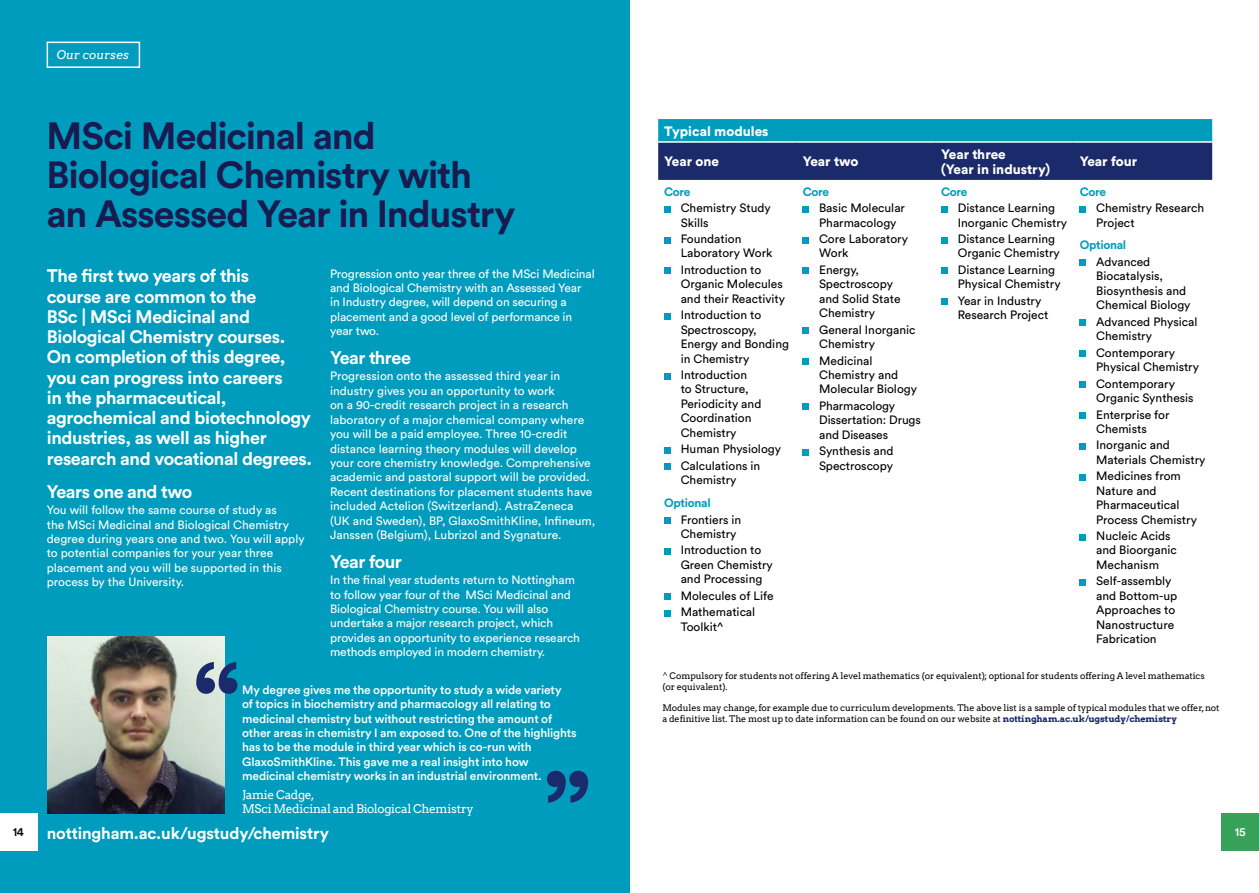
<style>
.page{position:relative;width:1259px;height:893px;background:#fff}
.page>*{position:absolute;margin:0;border:0;box-sizing:border-box;transform-origin:0 0}
.t1{font:700 37.5px/39px "Circular Pro";letter-spacing:-.03em;color:#191a50}
.t2{font:700 18px/20.2px "Circular Pro";letter-spacing:-.02em;color:#fff}
.t3{font:700 16.5px "Circular Pro";letter-spacing:-.01em;color:#fff}
.t4{font:900 13.5px/15px "Circular Pro";color:#fff}
.t5{font:12px/14.4px "Circular Pro";color:#fff}
.t6{font:12px/14.4px "Circular Pro";color:#000}
.t7{font:500 12px/14.4px "Circular Pro";letter-spacing:-.01em;color:#fff}
.t8{font:12px/14.4px "Arvo";letter-spacing:-.02em;color:#fff}
.t9{font:700 12px "Circular Pro";letter-spacing:-.025em;color:#009cbd}
.t10{font:italic 12px "Arvo";color:#fff}
.t11{font:500 12px "Circular Pro";color:#000}
.t12{font:9px/10.5px "Arvo";letter-spacing:-.01em;color:#000}
.s1{font-weight:700;color:#1b2a6b}
</style>
<div class="page">
<div style="left:0;top:0;width:629px;height:893px;background:#009cbd"></div>
<div style="left:0;top:813px;width:37px;height:37px;background:#fff"></div>
<div style="left:1221px;top:813px;width:38px;height:37px;background:#38a159"></div>
<svg style="left:658px;top:119px;width:554px;height:61px;background:#115589"></svg>
<hr style="left:658px;top:141px;width:138px;height:2px;background:#fff">
<hr style="left:796px;top:141px;width:139px;height:2px;background:#fff">
<hr style="left:935px;top:141px;width:138px;height:2px;background:#fff">
<hr style="left:1073px;top:141px;width:139px;height:2px;background:#fff">
<svg style="left:664px;top:206px;width:6px;height:6px"></svg>
<svg style="left:664px;top:237px;width:6px;height:6px"></svg>
<svg style="left:664px;top:268px;width:6px;height:6px"></svg>
<svg style="left:664px;top:313px;width:6px;height:6px"></svg>
<svg style="left:664px;top:373px;width:6px;height:6px"></svg>
<svg style="left:664px;top:447px;width:6px;height:6px"></svg>
<svg style="left:664px;top:464px;width:6px;height:6px"></svg>
<div style="left:664px;top:517px;width:6px;height:7px;background:#009cbd"></div>
<svg style="left:664px;top:548px;width:6px;height:6px"></svg>
<svg style="left:664px;top:594px;width:6px;height:6px"></svg>
<svg style="left:664px;top:610px;width:6px;height:6px"></svg>
<div style="left:802px;top:206px;width:7px;height:6px;background:#009cbd"></div>
<div style="left:802px;top:237px;width:7px;height:6px;background:#009cbd"></div>
<div style="left:802px;top:268px;width:7px;height:6px;background:#009cbd"></div>
<div style="left:802px;top:328px;width:7px;height:6px;background:#009cbd"></div>
<div style="left:802px;top:359px;width:7px;height:6px;background:#009cbd"></div>
<div style="left:802px;top:404px;width:7px;height:6px;background:#009cbd"></div>
<div style="left:802px;top:449px;width:7px;height:6px;background:#009cbd"></div>
<svg style="left:941px;top:206px;width:6px;height:6px"></svg>
<svg style="left:941px;top:237px;width:6px;height:6px"></svg>
<svg style="left:941px;top:268px;width:6px;height:6px"></svg>
<svg style="left:941px;top:299px;width:6px;height:6px"></svg>
<svg style="left:1079px;top:206px;width:6px;height:6px"></svg>
<svg style="left:1079px;top:260px;width:6px;height:6px"></svg>
<svg style="left:1079px;top:320px;width:6px;height:6px"></svg>
<svg style="left:1079px;top:351px;width:6px;height:6px"></svg>
<div style="left:1079px;top:381px;width:6px;height:7px;background:#009cbd"></div>
<svg style="left:1079px;top:412px;width:6px;height:6px"></svg>
<svg style="left:1079px;top:443px;width:6px;height:6px"></svg>
<svg style="left:1079px;top:474px;width:6px;height:6px"></svg>
<svg style="left:1079px;top:534px;width:6px;height:6px"></svg>
<svg style="left:1079px;top:579px;width:6px;height:6px"></svg>
<img style="left:48px;top:636px;width:177px;height:177px">
<svg style="left:196px;top:662px;width:41px;height:32px"></svg>
<svg style="left:547px;top:771px;width:41px;height:32px"></svg>
<div style="left:47px;top:42px;width:93px;height:26px;border:2px solid #fff"></div>
<p class="t10" style="left:57px;top:47px;width:74px">Our courses</p>
<h1 class="t1" style="left:47px;top:115px;width:470px">MSci Medicinal and<br>Biological Chemistry with an Assessed Year in Industry</h1>
<p class="t2" style="left:47px;top:265px;width:267px">The first two years of this<br>course are common to the<br>BSc | MSci Medicinal and<br>Biological Chemistry courses.<br>On completion of this degree, you can progress into careers<br>in the pharmaceutical, agrochemical and biotechnology industries, as well as higher research and vocational degrees.</p>
<h2 class="t2" style="left:47px;top:481px;width:147px">Years one and two</h2>
<p class="t5" style="left:47px;top:502px;width:259px">You will follow the same course of study as<br>the MSci Medicinal and Biological Chemistry degree during years one and two. You will apply to potential companies for your year three placement and you will be supported in this process by the University.</p>
<p class="t5" style="left:330px;top:266px;width:266px">Progression onto year three of the MSci Medicinal and Biological Chemistry with an Assessed Year<br>in Industry degree, will depend on securing a placement and a good level of performance in year two.</p>
<h2 class="t2" style="left:330px;top:347px;width:82px">Year three</h2>
<p class="t5" style="left:330px;top:369px;width:267px">Progression onto the assessed third year in industry gives you an opportunity to work<br>on a 90-credit research project in a research laboratory of a major chemical company where you will be a paid employee. Three 10-credit distance learning theory modules will develop your core chemistry knowledge. Comprehensive academic and pastoral support will be provided.<br>Recent destinations for placement students have included Actelion (Switzerland). AstraZeneca (UK and Sweden), BP, GlaxoSmithKline, Infineum, Janssen (Belgium), Lubrizol and Sygnature.</p>
<h2 class="t2" style="left:330px;top:550px;width:73px">Year four</h2>
<p class="t5" style="left:330px;top:572px;width:251px">In the final year students return to Nottingham to follow year four of the MSci Medicinal and Biological Chemistry course. You will also undertake a major research project, which provides an opportunity to experience research methods employed in modern chemistry.</p>
<p class="t7" style="left:242px;top:682px;width:336px">My degree gives me the opportunity to study a wide variety<br>of topics in biochemistry and pharmacology all relating to medicinal chemistry but without restricting the amount of other areas in chemistry I am exposed to. One of the highlights has to be the module in third year which is co-run with GlaxoSmithKline. This gave me a real insight into how medicinal chemistry works in an industrial environment.</p>
<p class="t8" style="left:242px;top:787px;width:233px">Jamie Cadge,<br>MSci Medicinal and Biological Chemistry</p>
<p class="t4" style="left:664px;top:123px;width:106px">Typical modules</p>
<p class="t4" style="left:664px;top:154px;width:56px">Year one</p>
<p class="t4" style="left:802px;top:154px;width:57px">Year two</p>
<p class="t4" style="left:941px;top:146px;width:110px">Year three<br>(Year in industry)</p>
<p class="t4" style="left:1079px;top:154px;width:59px">Year four</p>
<p class="t9" style="left:664px;top:183px;width:28px">Core</p>
<p class="t6" style="left:680px;top:200px;width:92px">Chemistry Study<br>Skills</p>
<p class="t6" style="left:680px;top:231px;width:93px">Foundation<br>Laboratory Work</p>
<p class="t6" style="left:680px;top:262px;width:106px">Introduction to<br>Organic Molecules and their Reactivity</p>
<p class="t6" style="left:680px;top:307px;width:110px">Introduction to<br>Spectroscopy,<br>Energy and Bonding in Chemistry</p>
<p class="t6" style="left:680px;top:367px;width:82px">Introduction<br>to Structure,<br>Periodicity and<br>Coordination<br>Chemistry</p>
<p class="t6" style="left:680px;top:440px;width:102px;line-height:16.5px">Human Physiology<br>Calculations in</p>
<p class="t6" style="left:680px;top:472px;width:57px">Chemistry</p>
<p class="t9" style="left:664px;top:495px;width:48px">Optional</p>
<p class="t6" style="left:680px;top:512px;width:62px">Frontiers in<br>Chemistry</p>
<p class="t6" style="left:680px;top:543px;width:94px">Introduction to<br>Green Chemistry and Processing</p>
<p class="t6" style="left:680px;top:587px;width:94px;line-height:16.5px">Molecules of Life<br>Mathematical</p>
<p class="t6" style="left:680px;top:619px;width:44px">Toolkit^</p>
<p class="t9" style="left:1079px;top:183px;width:28px">Core</p>
<p class="t6" style="left:1096px;top:200px;width:110px">Chemistry Research<br>Project</p>
<p class="t9" style="left:1079px;top:237px;width:48px">Optional</p>
<p class="t6" style="left:1096px;top:254px;width:96px">Advanced<br>Biocatalysis,<br>Biosynthesis and<br>Chemical Biology</p>
<p class="t6" style="left:1096px;top:314px;width:103px">Advanced Physical<br>Chemistry</p>
<p class="t6" style="left:1096px;top:345px;width:104px">Contemporary<br>Physical Chemistry</p>
<p class="t6" style="left:1096px;top:376px;width:99px">Contemporary<br>Organic Synthesis</p>
<p class="t6" style="left:1096px;top:407px;width:75px">Enterprise for<br>Chemists</p>
<p class="t6" style="left:1096px;top:437px;width:111px">Inorganic and<br>Materials Chemistry</p>
<p class="t6" style="left:1096px;top:468px;width:102px">Medicines from<br>Nature and<br>Pharmaceutical<br>Process Chemistry</p>
<p class="t6" style="left:1096px;top:528px;width:82px">Nucleic Acids and Bioorganic<br>Mechanism</p>
<p class="t6" style="left:1096px;top:573px;width:83px">Self-assembly and Bottom-up<br>Approaches to<br>Nanostructure<br>Fabrication</p>
<p class="t12" style="left:662px;top:671px;width:544px">^ Compulsory for students not offering A level mathematics (or equivalent); optional for students offering A level mathematics (or equivalent).</p>
<p class="t12" style="left:662px;top:702px;width:558px">Modules may change, for example due to curriculum developments. The above list is a sample of typical modules that we offer, not a definitive list. The most up to date information can be found on our website at <span class="s1">nottingham.ac.uk/ugstudy/chemistry</span></p>
<p class="t9" style="left:941px;top:183px;width:28px">Core</p>
<p class="t6" style="left:957px;top:200px;width:111px">Distance Learning<br>Inorganic Chemistry</p>
<p class="t6" style="left:957px;top:231px;width:104px">Distance Learning<br>Organic Chemistry</p>
<p class="t6" style="left:957px;top:262px;width:104px">Distance Learning<br>Physical Chemistry</p>
<p class="t6" style="left:957px;top:293px;width:92px">Year in Industry<br>Research Project</p>
<p class="t9" style="left:802px;top:183px;width:28px">Core</p>
<p class="t6" style="left:819px;top:200px;width:87px">Basic Molecular<br>Pharmacology</p>
<p class="t6" style="left:819px;top:231px;width:90px">Core Laboratory<br>Work</p>
<p class="t6" style="left:819px;top:262px;width:83px">Energy,<br>Spectroscopy and Solid State<br>Chemistry</p>
<p class="t6" style="left:819px;top:322px;width:98px">General Inorganic<br>Chemistry</p>
<p class="t6" style="left:819px;top:353px;width:99px">Medicinal<br>Chemistry and<br>Molecular Biology</p>
<p class="t6" style="left:819px;top:398px;width:103px">Pharmacology<br>Dissertation: Drugs and Diseases</p>
<p class="t6" style="left:819px;top:443px;width:76px">Synthesis and<br>Spectroscopy</p>
<p class="t11" style="left:13px;top:824px;width:13px">14</p>
<h3 class="t3" style="left:47px;top:821px;width:284px">nottingham.ac.uk/ugstudy/chemistry</h3>
<p class="t7" style="left:1235px;top:824px;width:12px">15</p>
</div>
